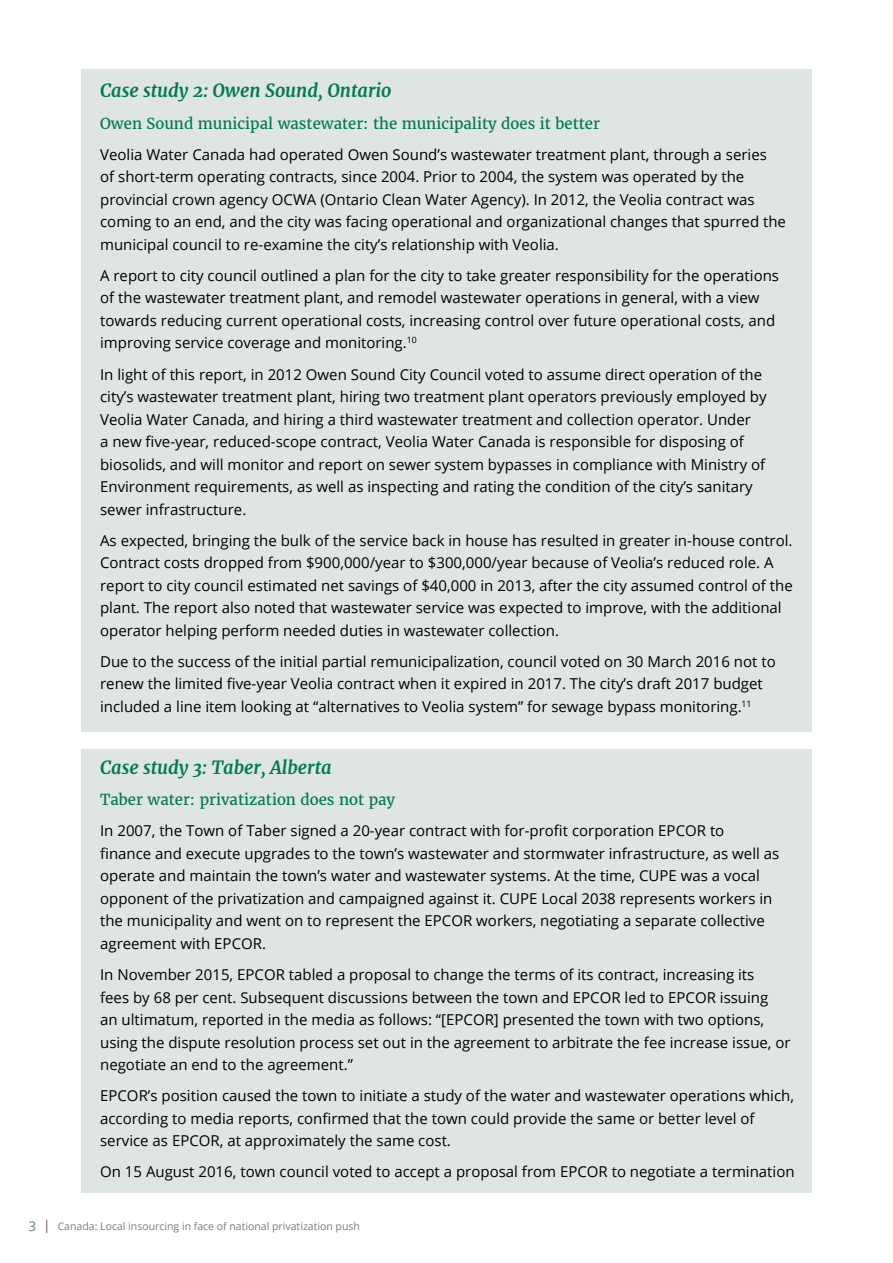
<style>
.page{position:relative;width:893px;height:1263px;background:#fff}
.page>*{position:absolute;margin:0;border:0;box-sizing:border-box;transform-origin:0 0}
.t1{font:italic 700 18px "Merriweather";color:#007a52}
.t2{font:15px/22.5px "Open Sans";color:#000}
.t3{font:15px "Merriweather";color:#007a52}
.t4{font:10.5px "Open Sans";color:#7c7c81}
.s1{font-size:13.5px}
.s2{font-size:13.5px;color:#7a5671}
</style>
<div class="page">
<div style="left:81px;top:749px;width:731px;height:444px;background:#dfe6e1"></div>
<div style="left:81px;top:69px;width:731px;height:663px;background:#dfe6e1"></div>
<p class="t1" style="left:100px;top:80px;width:293px">Case study 2: Owen Sound, Ontario</p>
<p class="t3" style="left:100px;top:114px;width:501px">Owen Sound municipal wastewater: the municipality does it better</p>
<p class="t2" style="left:100px;top:143px;width:687px">Veolia Water Canada had operated Owen Sound’s wastewater treatment plant, through a series<br>of short-term operating contracts, since 2004. Prior to 2004, the system was operated by the provincial crown agency OCWA (Ontario Clean Water Agency). In 2012, the Veolia contract was coming to an end, and the city was facing operational and organizational changes that spurred the municipal council to re-examine the city’s relationship with Veolia.</p>
<p class="t2" style="left:100px;top:264px;width:680px">A report to city council outlined a plan for the city to take greater responsibility for the operations of the wastewater treatment plant, and remodel wastewater operations in general, with a view towards reducing current operational costs, increasing control over future operational costs, and improving service coverage and monitoring.<sup>10</sup></p>
<p class="t2" style="left:100px;top:362px;width:668px">In light of this report, in 2012 Owen Sound City Council voted to assume direct operation of the city’s wastewater treatment plant, hiring two treatment plant operators previously employed by Veolia Water Canada, and hiring a third wastewater treatment and collection operator. Under<br>a new five-year, reduced-scope contract, Veolia Water Canada is responsible for disposing of biosolids, and will monitor and report on sewer system bypasses in compliance with Ministry of Environment requirements, as well as inspecting and rating the condition of the city’s sanitary sewer infrastructure.</p>
<p class="t2" style="left:100px;top:529px;width:694px">As expected, bringing the bulk of the service back in house has resulted in greater in-house control.<br>Contract costs dropped from $900,000/year to $300,000/year because of Veolia’s reduced role. A report to city council estimated net savings of $40,000 in 2013, after the city assumed control of the plant. The report also noted that wastewater service was expected to improve, with the additional operator helping perform needed duties in wastewater collection.</p>
<p class="t2" style="left:100px;top:650px;width:677px">Due to the success of the initial partial remunicipalization, council voted on 30 March 2016 not to renew the limited five-year Veolia contract when it expired in 2017. The city’s draft 2017 budget included a line item looking at “alternatives to Veolia system” for sewage bypass monitoring.<sup>11</sup></p>
<p class="t1" style="left:100px;top:756px;width:233px">Case study 3: Taber, Alberta</p>
<p class="t3" style="left:100px;top:790px;width:297px">Taber water: privatization does not pay</p>
<p class="t2" style="left:100px;top:819px;width:681px">In 2007, the Town of Taber signed a 20-year contract with for-profit corporation EPCOR to<br>finance and execute upgrades to the town’s wastewater and stormwater infrastructure, as well as operate and maintain the town’s water and wastewater systems. At the time, CUPE was a vocal opponent of the privatization and campaigned against it. CUPE Local 2038 represents workers in the municipality and went on to represent the EPCOR workers, negotiating a separate collective agreement with EPCOR.</p>
<p class="t2" style="left:100px;top:963px;width:692px">In November 2015, EPCOR tabled a proposal to change the terms of its contract, increasing its<br>fees by 68 per cent. Subsequent discussions between the town and EPCOR led to EPCOR issuing<br>an ultimatum, reported in the media as follows: “[EPCOR] presented the town with two options, using the dispute resolution process set out in the agreement to arbitrate the fee increase issue, or negotiate an end to the agreement.”</p>
<p class="t2" style="left:100px;top:1084px;width:695px">EPCOR’s position caused the town to initiate a study of the water and wastewater operations which, according to media reports, confirmed that the town could provide the same or better level of service as EPCOR, at approximately the same cost.</p>
<p class="t2" style="left:100px;top:1160px;width:696px">On 15 August 2016, town council voted to accept a proposal from EPCOR to negotiate a termination</p>
<p class="t4" style="left:29px;top:1218px;width:333px"><span class="s1">3</span> <span class="s2">|</span> Canada: Local insourcing in face of national privatization push</p>
</div>
